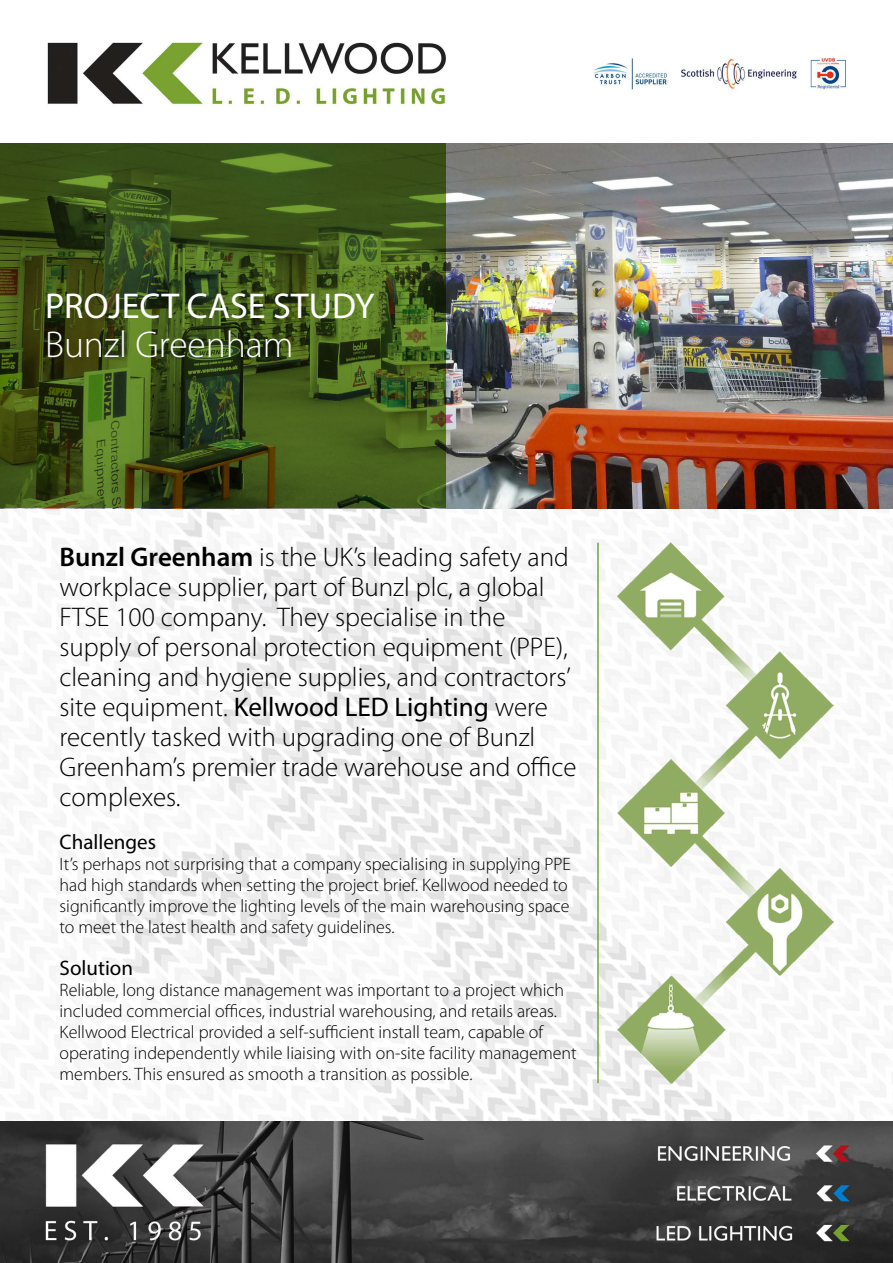
<style>
.page{position:relative;width:893px;height:1263px;background:#fff}
.page>*{position:absolute;margin:0;border:0;box-sizing:border-box;transform-origin:0 0}
.t1{font:300 37.5px "Myriad Pro";color:#fff}
.t2{font:36px "Myriad Pro";color:#fff}
.t3{font:300 27px/30px "Myriad Pro";color:#000}
.t4{font:21px "Myriad Pro";color:#000}
.t5{font:300 18px/21px "Myriad Pro";color:#000}
.s1{font-weight:600}
.s2{font-weight:400}
</style>
<div class="page">
<img style="left:0;top:508px;width:893px;height:614px">
<img style="left:0;top:42px;width:893px;height:466px">
<img style="left:0;top:1122px;width:893px;height:141px">
<svg style="left:0;top:144px;width:446px;height:364px;background:#3e5419"></svg>
<hr style="left:597px;top:543px;width:2px;height:540px;background:#76a240">
<img style="left:617px;top:543px;width:216px;height:540px">
<h2 class="t2" style="left:45px;top:284px;width:331px">PROJECT CASE STUDY</h2>
<h1 class="t1" style="left:45px;top:324px;width:250px">Bunzl Greenham</h1>
<p class="t3" style="left:60px;top:543px;width:518px"><span class="s1">Bunzl Greenham</span> is the UK’s leading safety and workplace supplier, part of Bunzl plc, a global FTSE 100 company. They specialise in the supply of personal protection equipment (PPE), cleaning and hygiene supplies, and contractors’ site equipment. <span class="s2">Kellwood LED Lighting</span> were recently tasked with upgrading one of Bunzl Greenham’s premier trade warehouse and office complexes.</p>
<p class="t4" style="left:60px;top:829px;width:98px">Challenges</p>
<p class="t5" style="left:60px;top:854px;width:513px">It’s perhaps not surprising that a company specialising in supplying PPE had high standards when setting the project brief. Kellwood needed to significantly improve the lighting levels of the main warehousing space to meet the latest health and safety guidelines.</p>
<p class="t4" style="left:60px;top:955px;width:75px">Solution</p>
<p class="t5" style="left:60px;top:980px;width:519px">Reliable, long distance management was important to a project which included commercial offices, industrial warehousing, and retails areas.<br>Kellwood Electrical provided a self-sufficient install team, capable of operating independently while liaising with on-site facility management members. This ensured as smooth a transition as possible.</p>
</div>
